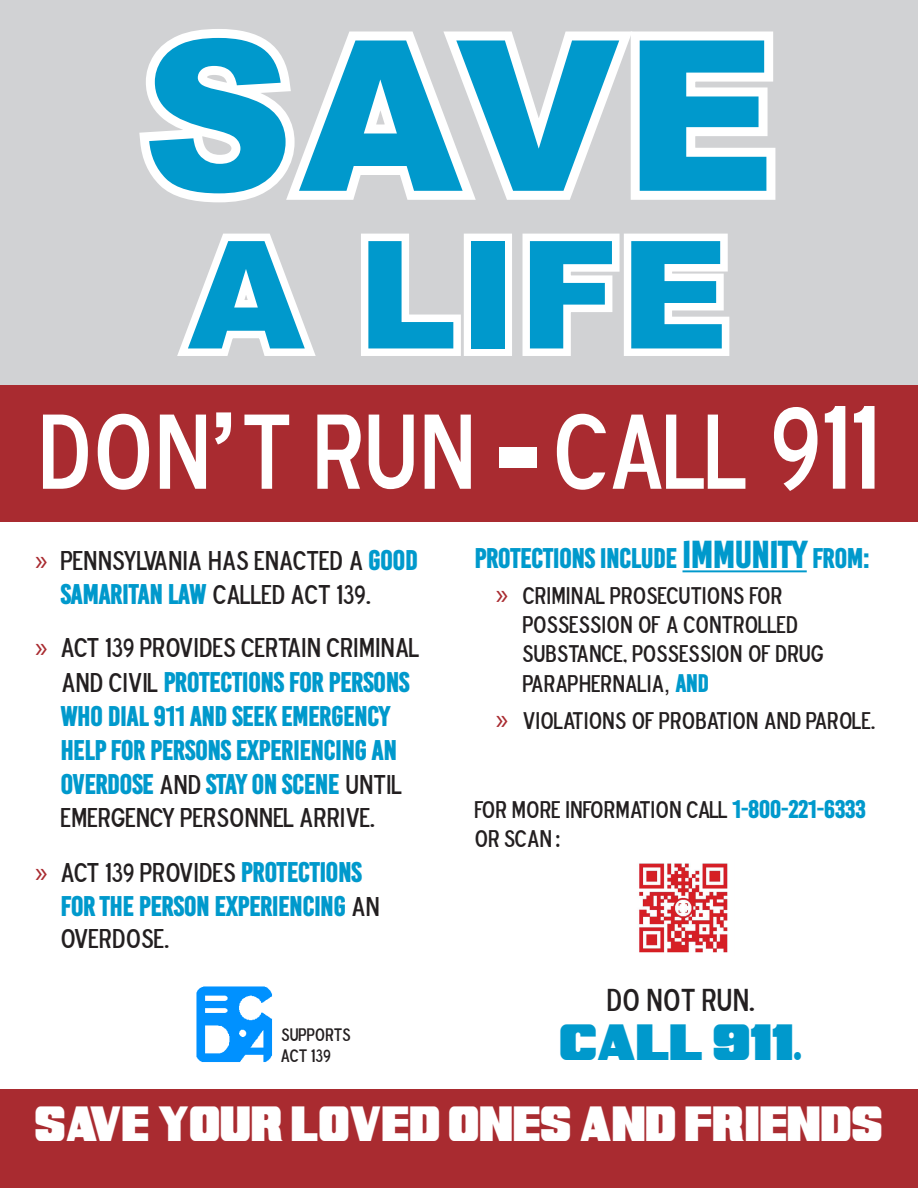
<style>
.page{position:relative;width:918px;height:1188px;background:#fff}
.page>*{position:absolute;margin:0;border:0;box-sizing:border-box;transform-origin:0 0}
.t1{font:900 210px "Arial";color:#09c}
.t2{font:900 150px "Arial";color:#09c}
.t3{font:108px "Blue Highway D Type";color:#fff}
.t4{font:44.55px "Super Retro M54";color:#09c;scale:.91 1}
.t5{font:43.2px "Super Retro M54";letter-spacing:.01em;color:#fff;scale:.76 1}
.t6{font:31.5px "Blue Highway D Type";color:#231f20}
.t7{font:800 28.5px/34.2px "Base One";color:#09c}
.t8{font:27px/34.2px "Blue Highway D Type";color:#231f20}
.t9{font:24px/29.4px "Blue Highway D Type";color:#231f20}
.t10{font:18px "Blue Highway D Type";color:#231f20}
.s1{font-family:"Arial";font-weight:700}
.s2{font-family:"Gill Sans";font-weight:800}
.s3{font-size:120px}
.s4{font-family:"Myriad Pro";font-size:30px;color:#a92b30}
.s5{font-family:"Base One";font-weight:800;font-size:28.5px;color:#09c}
.s6{font-family:"Blue Highway D Type";font-weight:400;font-size:27px;color:#231f20}
.s7{font-size:39px}
.s8{font-family:"Arial"}
.s9{font-family:"Base One";font-weight:800;font-size:25.5px;color:#09c}
</style>
<div class="page">
<div style="left:0;top:0;width:918px;height:430px;background:#d1d2d4"></div>
<svg style="left:139px;top:29px;width:637px;height:327px"></svg>
<div style="left:0;top:385px;width:918px;height:137px;background:#a92b30"></div>
<hr style="left:683px;top:570px;width:124px;height:2px;background:#09c">
<img style="left:639px;top:863px;width:89px;height:90px">
<div style="left:0;top:1089px;width:918px;height:99px;background:#a92b30"></div>
<img style="left:196px;top:987px;width:77px;height:75px">
<p class="t1" style="left:142px;top:-37px;width:636px">SAVE</p>
<p class="t2" style="left:188px;top:186px;width:542px">A LIFE</p>
<p class="t3" style="left:39px;top:383px;width:840px">DON<span class="s1">’</span>T RUN <span class="s2">-</span> CALL <span class="s3">911</span></p>
<p class="t8" style="left:61px;top:542px;width:358px;text-indent:-26px"><span class="s4">»</span> PENNSYLVANIA HAS ENACTED A <span class="s5">GOOD<br>SAMARITAN LAW</span> CALLED ACT 139.</p>
<p class="t8" style="left:35px;top:630px;width:385px"><span class="s4">»</span> ACT 139 PROVIDES CERTAIN CRIMINAL</p>
<p class="t7" style="left:61px;top:665px;width:350px"><span class="s6">AND CIVIL</span> PROTECTIONS FOR PERSONS<br>WHO DIAL 911 AND SEEK EMERGENCY<br>HELP FOR PERSONS EXPERIENCING AN<br>OVERDOSE <span class="s6">AND</span> STAY ON SCENE <span class="s6">UNTIL</span></p>
<p class="t8" style="left:61px;top:799px;width:316px">EMERGENCY PERSONNEL ARRIVE.</p>
<p class="t8" style="left:35px;top:854px;width:328px"><span class="s4">»</span> ACT 139 PROVIDES <span class="s5">PROTECTIONS</span></p>
<p class="t7" style="left:61px;top:889px;width:320px">FOR THE PERSON EXPERIENCING <span class="s6">AN</span></p>
<p class="t8" style="left:61px;top:921px;width:110px">OVERDOSE.</p>
<p class="t10" style="left:281px;top:1023px;width:71px">SUPPORTS</p>
<p class="t10" style="left:281px;top:1044px;width:51px">ACT 139</p>
<p class="t7" style="left:475px;top:541px;width:396px">PROTECTIONS INCLUDE <span class="s7">IMMUNITY</span> FROM:</p>
<p class="t9" style="left:523px;top:580px;width:302px;text-indent:-27px"><span class="s4">»</span> CRIMINAL PROSECUTIONS FOR<br>POSSESSION OF A CONTROLLED<br>SUBSTANCE, POSSESSION OF DRUG<br>PARAPHERNALIA<span class="s8">,</span> <span class="s9">AND</span></p>
<p class="t9" style="left:496px;top:705px;width:381px"><span class="s4">»</span> VIOLATIONS OF PROBATION AND PAROLE.</p>
<p class="t9" style="left:475px;top:795px;width:392px;line-height:28.8px">FOR MORE INFORMATION CALL <span class="s9">1-800-221-6333<br></span>OR SCAN :</p>
<p class="t6" style="left:607px;top:980px;width:150px">DO NOT RUN.</p>
<p class="t4" style="left:559px;top:1024px;width:268px">CALL 911.</p>
<p class="t5" style="left:35px;top:1106px;width:1117px">SAVE YOUR LOVED ONES AND FRIENDS</p>
</div>
